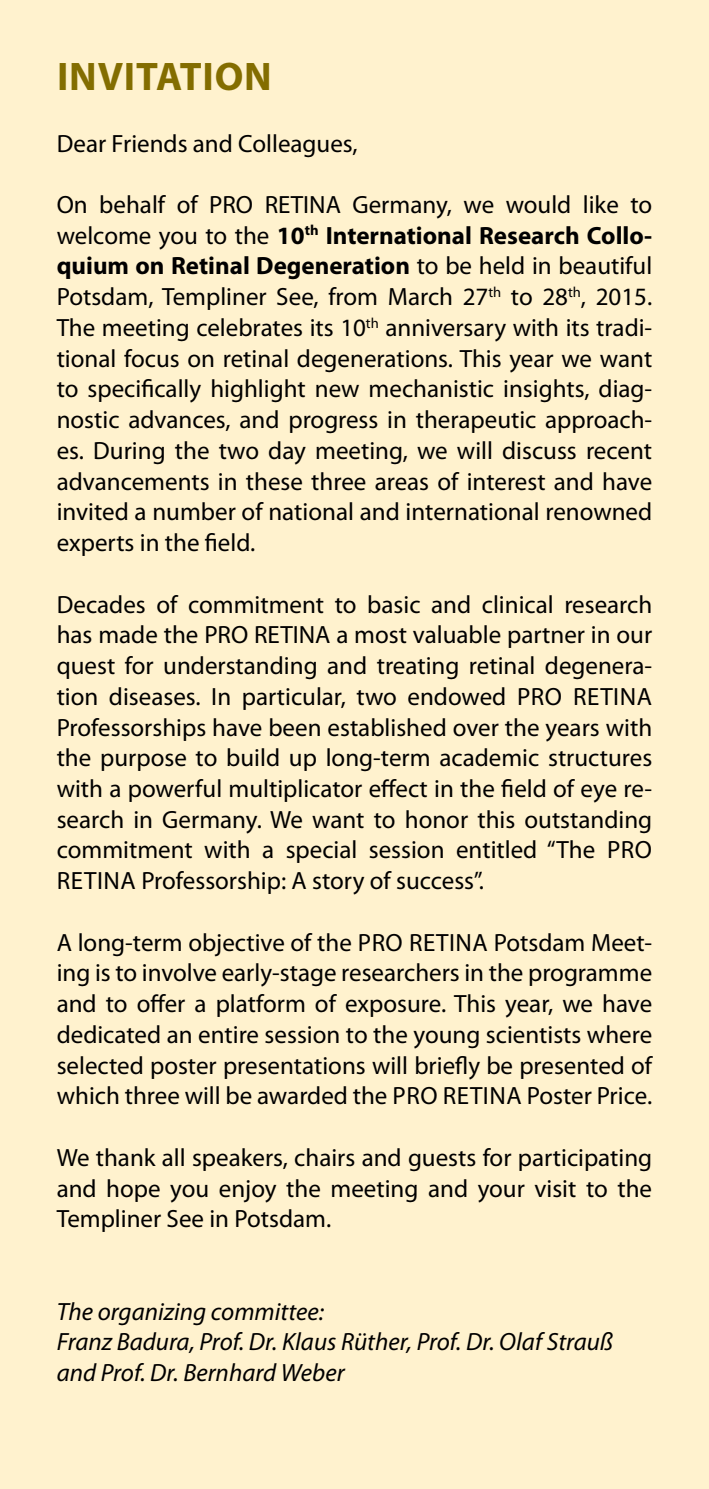
<style>
.page{position:relative;width:709px;height:1489px;background:#fff}
.page>*{position:absolute;margin:0;border:0;box-sizing:border-box;transform-origin:0 0}
.t1{font:700 40px "Myriad Pro";letter-spacing:.02em;color:#836d00}
.t2{font:25px/30.8px "Myriad Pro";color:#000;text-align:justify}
.t3{font:italic 25px/30.8px "Myriad Pro";color:#000}
.s1{font-weight:700}
</style>
<div class="page">
<div style="left:0;top:0;width:709px;height:1488px;background:#fff2ce"></div>
<h1 class="t1" style="left:57px;top:54px;width:216px">INVITATION</h1>
<p class="t2" style="left:57px;top:128px;width:302px">Dear Friends and Colleagues,</p>
<p class="t2" style="left:57px;top:190px;width:597px">On behalf of PRO RETINA Germany, we would like to welcome you to the <span class="s1">10</span><sup>th</sup> <span class="s1">International Research Collo&shy;quium on Retinal Degeneration</span> to be held in beautiful Potsdam, Templiner See, from March 27<sup>th</sup> to 28<sup>th</sup>, 2015.<br>The meeting celebrates its 10<sup>th</sup> anniversary with its tradi&shy;tional focus on retinal degenerations. This year we want to specifically highlight new mechanistic insights, diag&shy;nostic advances, and progress in therapeutic approach&shy;es. During the two day meeting, we will discuss recent advancements in these three areas of interest and have invited a number of national and international renowned experts in the field.</p>
<p class="t2" style="left:57px;top:589px;width:597px;text-align:left">Decades of commitment to basic and clinical research has made the PRO RETINA a most valuable partner in our quest for understanding and treating retinal degenera&shy;tion diseases. In particular, two endowed Pro Retina Professorships have been established over the years with the purpose to build up long-term academic structures with a powerful multiplicator effect in the field of eye re&shy;search in Germany. We want to honor this outstanding commitment with a special session entitled “The Pro Retina</p>
<p class="t2" style="left:141px;top:865px;width:344px">Professorship: A story of success”.</p>
<p class="t2" style="left:57px;top:927px;width:380px">A long-term objective of the Pro Retina</p>
<p class="t2" style="left:57px;top:927px;width:597px;text-indent:437px">Potsdam Meet&shy;ing is to involve early-stage researchers in the programme and to offer a platform of exposure. This year, we have dedicated an entire session to the young scientists where selected poster presentations will briefly be presented of which three will be awarded the Pro Retina</p>
<p class="t2" style="left:527px;top:1081px;width:127px">Poster Price.</p>
<p class="t2" style="left:57px;top:1142px;width:597px">We thank all speakers, chairs and guests for participating and hope you enjoy the meeting and your visit to the Templiner See in Potsdam.</p>
<p class="t3" style="left:57px;top:1296px;width:558px">The organizing committee:<br>Franz Badura, Prof. Dr. Klaus Rüther, Prof. Dr. Olaf Strauß and Prof. Dr. Bernhard Weber</p>
</div>
